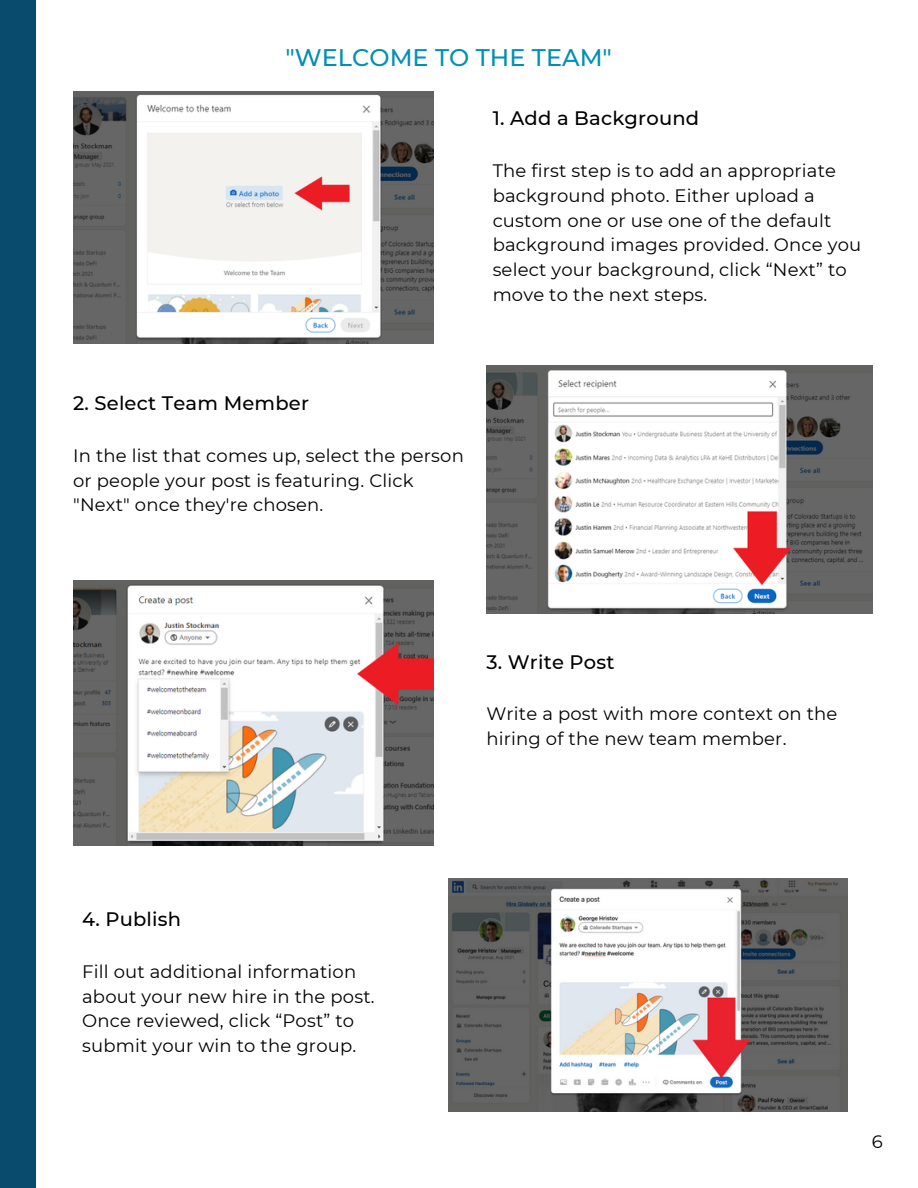
<style>
.page{position:relative;width:918px;height:1188px;background:#fff}
.page>*{position:absolute;margin:0;border:0;box-sizing:border-box;transform-origin:0 0}
.t1{font:500 24px "Montserrat";color:#0190b2}
.t2{font:500 19.5px "Montserrat";letter-spacing:.01em;color:#000}
.t3{font:18px/24.8px "Montserrat";letter-spacing:.01em;color:#000}
</style>
<div class="page">
<div style="left:0;top:0;width:36px;height:1188px;background:#084b6d"></div>
<img style="left:73px;top:92px;width:360px;height:252px">
<img style="left:486px;top:366px;width:386px;height:247px">
<img style="left:73px;top:580px;width:360px;height:266px">
<img style="left:449px;top:879px;width:398px;height:233px">
<p class="t1" style="left:286px;top:42px;width:328px">"WELCOME TO THE TEAM"</p>
<p class="t2" style="left:493px;top:107px;width:208px">1. Add a Background</p>
<p class="t3" style="left:493px;top:158px;width:370px">The first step is to add an appropriate background photo. Either upload a custom one or use one of the default background images provided. Once you select your background, click “Next” to move to the next steps.</p>
<p class="t2" style="left:73px;top:391px;width:237px">2. Select Team Member</p>
<p class="t3" style="left:73px;top:443px;width:392px">In the list that comes up, select the person or people your post is featuring. Click "Next" once they're chosen.</p>
<p class="t2" style="left:486px;top:650px;width:130px">3. Write Post</p>
<p class="t3" style="left:486px;top:702px;width:353px">Write a post with more context on the hiring of the new team member.</p>
<p class="t2" style="left:82px;top:907px;width:100px">4. Publish</p>
<p class="t3" style="left:82px;top:959px;width:294px">Fill out additional information about your new hire in the post.<br>Once reviewed, click “Post” to submit your win to the group.</p>
<p class="t3" style="left:872px;top:1130px;width:12px">6</p>
</div>
